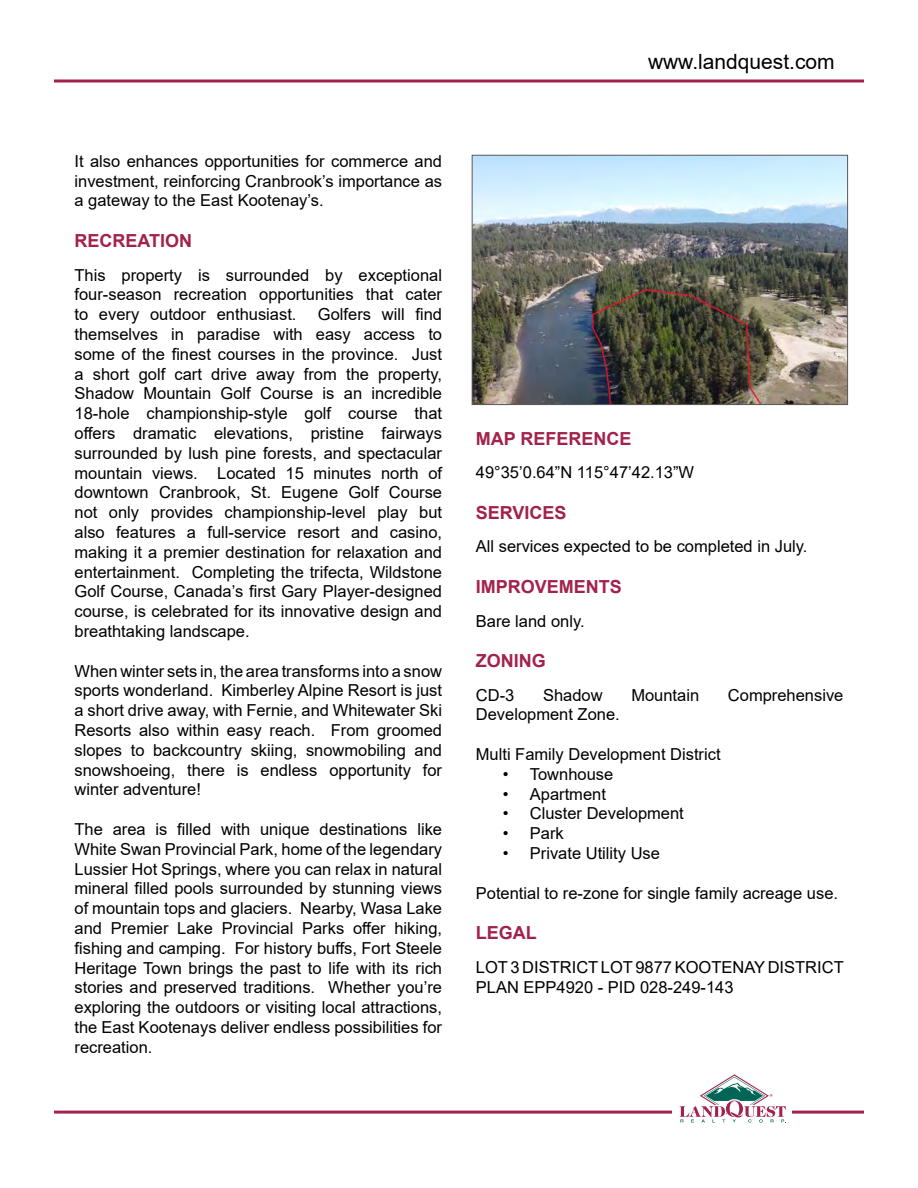
<style>
.page{position:relative;width:918px;height:1188px;background:#fff}
.page>*{position:absolute;margin:0;border:0;box-sizing:border-box;transform-origin:0 0}
.t1{font:21px "Arial";color:#000}
.t2{font:700 18px "Arial";color:#a2224b}
.t3{font:16.5px/19.8px "Arial";color:#000;text-align:justify}
.t4{font:7.05px "Myriad Pro";color:#a3214b}
</style>
<div class="page">
<hr style="left:54px;top:1111px;width:810px;height:3px;background:#a2224b">
<div style="left:672px;top:1074px;width:120px;height:60px;background:#fff"></div>
<svg style="left:680px;top:1074px;width:107px;height:49px"></svg>
<hr style="left:54px;top:80px;width:810px;height:2px;background:#a2224b">
<img style="left:474px;top:157px;width:372px;height:246px">
<div style="left:472px;top:155px;width:376px;height:250px;border:1px solid #58595b"></div>
<p class="t3" style="left:75px;top:151px;width:369px">It also enhances opportunities for commerce and investment, reinforcing Cranbrook’s importance as a gateway to the East Kootenay’s.</p>
<p class="t2" style="left:75px;top:228px;width:119px">RECREATION</p>
<p class="t3" style="left:75px;top:265px;width:369px">This property is surrounded by exceptional four-season recreation opportunities that cater to every outdoor enthusiast.</p>
<p class="t3" style="left:75px;top:304px;width:369px;text-indent:243px">Golfers will find themselves in paradise with easy access to some of the finest courses in the province. Just a short golf cart drive away from the property, Shadow Mountain Golf Course is an incredible 18-hole championship-style golf course that offers dramatic elevations, pristine fairways surrounded by lush pine forests, and spectacular mountain views. Located 15 minutes north of downtown Cranbrook, St. Eugene Golf Course not only provides championship-level play but also features a full-service resort and casino, making it a premier destination for relaxation and entertainment. Completing the trifecta, Wildstone Golf Course, Canada’s first Gary Player-designed course, is celebrated for its innovative design and breathtaking landscape.</p>
<p class="t3" style="left:75px;top:661px;width:369px">When winter sets in, the area transforms into a snow sports wonderland. Kimberley Alpine Resort is just a short drive away, with Fernie, and Whitewater Ski Resorts also within easy reach. From groomed slopes to backcountry skiing, snowmobiling and snowshoeing, there is endless opportunity for winter adventure!</p>
<p class="t3" style="left:75px;top:819px;width:369px">The area is filled with unique destinations like White Swan Provincial Park, home of the legendary Lussier Hot Springs, where you can relax in natural mineral filled pools surrounded by stunning views of mountain tops and glaciers. Nearby, Wasa Lake and Premier Lake Provincial Parks offer hiking, fishing and camping. For history buffs, Fort Steele Heritage Town brings the past to life with its rich stories and preserved traditions. Whether you’re exploring the outdoors or visiting local attractions, the East Kootenays deliver endless possibilities for recreation.</p>
<p class="t1" style="left:648px;top:47px;width:188px">www.landquest.com</p>
<p class="t2" style="left:476px;top:426px;width:157px">MAP REFERENCE</p>
<p class="t3" style="left:476px;top:463px;width:220px">49°35’0.64”N 115°47’42.13”W</p>
<p class="t2" style="left:476px;top:500px;width:92px">SERVICES</p>
<p class="t3" style="left:476px;top:537px;width:333px">All services expected to be completed in July.</p>
<p class="t2" style="left:476px;top:574px;width:148px">IMPROVEMENTS</p>
<p class="t3" style="left:476px;top:611px;width:110px">Bare land only.</p>
<p class="t2" style="left:476px;top:648px;width:72px">ZONING</p>
<p class="t3" style="left:476px;top:685px;width:40px">CD-3</p>
<p class="t3" style="left:543px;top:685px;width:61px">Shadow</p>
<p class="t3" style="left:631px;top:685px;width:69px">Mountain</p>
<p class="t3" style="left:728px;top:685px;width:117px">Comprehensive</p>
<p class="t3" style="left:476px;top:705px;width:145px">Development Zone.</p>
<p class="t3" style="left:476px;top:744px;width:246px">Multi Family Development District</p>
<p class="t3" style="left:503px;top:764px;width:112px">• Townhouse</p>
<p class="t3" style="left:503px;top:784px;width:105px">• Apartment</p>
<p class="t3" style="left:503px;top:804px;width:183px">• Cluster Development</p>
<p class="t3" style="left:503px;top:823px;width:62px">• Park</p>
<p class="t3" style="left:503px;top:843px;width:159px">• Private Utility Use</p>
<p class="t3" style="left:476px;top:883px;width:364px">Potential to re-zone for single family acreage use.</p>
<p class="t2" style="left:476px;top:920px;width:63px">LEGAL</p>
<p class="t3" style="left:476px;top:957px;width:369px">LOT 3 DISTRICT LOT 9877 KOOTENAY DISTRICT<br>PLAN EPP4920 - PID 028-249-143</p>
<p class="t4" style="left:770px;top:1093px;width:4px">®</p>
</div>
